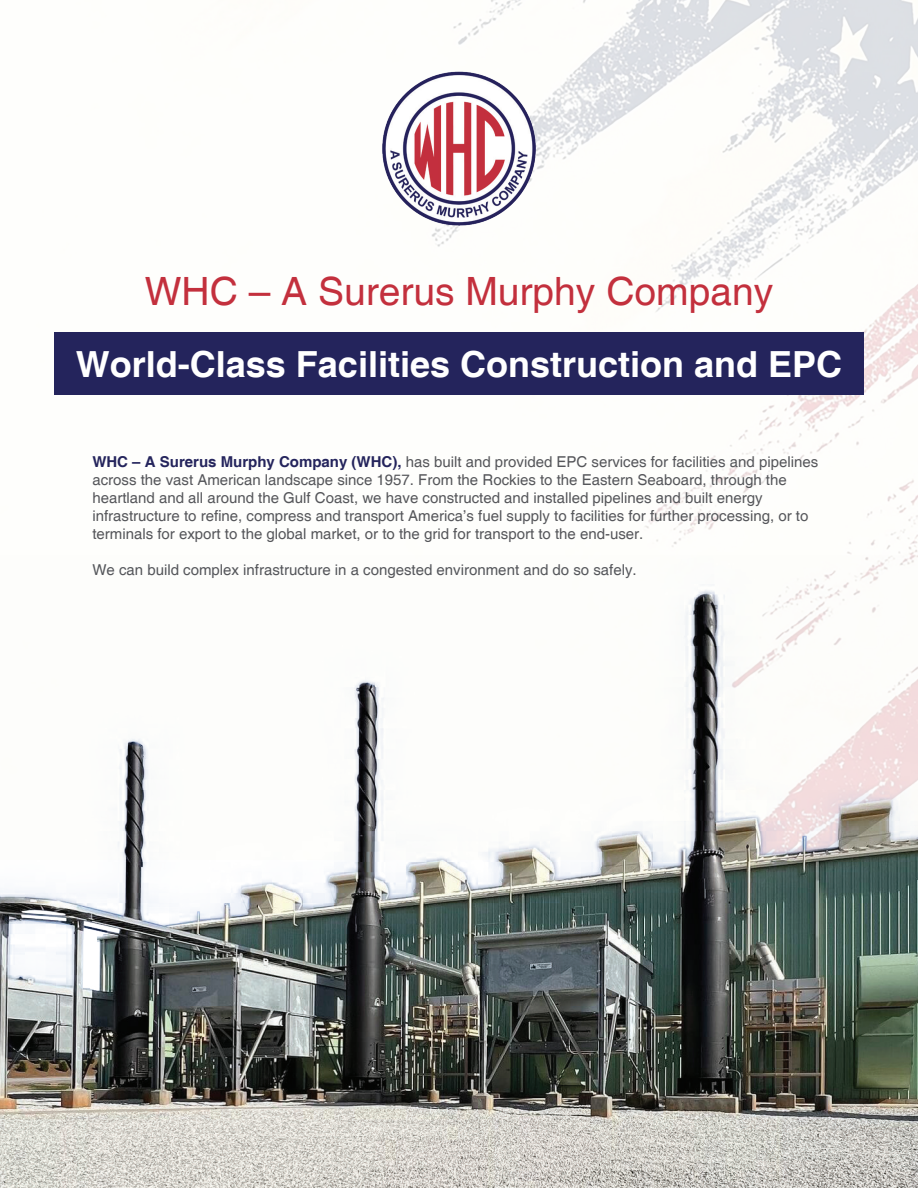
<style>
.page{position:relative;width:918px;height:1188px;background:#fff}
.page>*{position:absolute;margin:0;border:0;box-sizing:border-box;transform-origin:0 0}
.t1{font:39px "Helvetica";color:#c3303d}
.t2{font:700 36px "Helvetica";color:#fff}
.t3{font:15px/18px "Helvetica";color:#55565a}
.s1{font-weight:700;color:#24245c}
</style>
<div class="page">
<img style="left:54px;top:0;width:864px;height:555px">
<div style="left:54px;top:333px;width:810px;height:62px;background:#24245c"></div>
<img style="left:378px;top:68px;width:162px;height:162px">
<img style="left:0;top:555px;width:918px;height:633px">
<h1 class="t1" style="left:145px;top:269px;width:630px">WHC – A Surerus Murphy Company</h1>
<h2 class="t2" style="left:76px;top:342px;width:768px">World-Class Facilities Construction and EPC</h2>
<p class="t3" style="left:92px;top:454px;width:728px"><span class="s1">WHC – A Surerus Murphy Company (WHC),</span> has built and provided EPC services for facilities and pipelines across the vast American landscape since 1957. From the Rockies to the Eastern Seaboard, through the heartland and all around the Gulf Coast, we have constructed and installed pipelines and built energy infrastructure to refine, compress and transport America’s fuel supply to facilities for further processing, or to terminals for export to the global market, or to the grid for transport to the end-user.</p>
<p class="t3" style="left:92px;top:562px;width:546px">We can build complex infrastructure in a congested environment and do so safely.</p>
</div>
